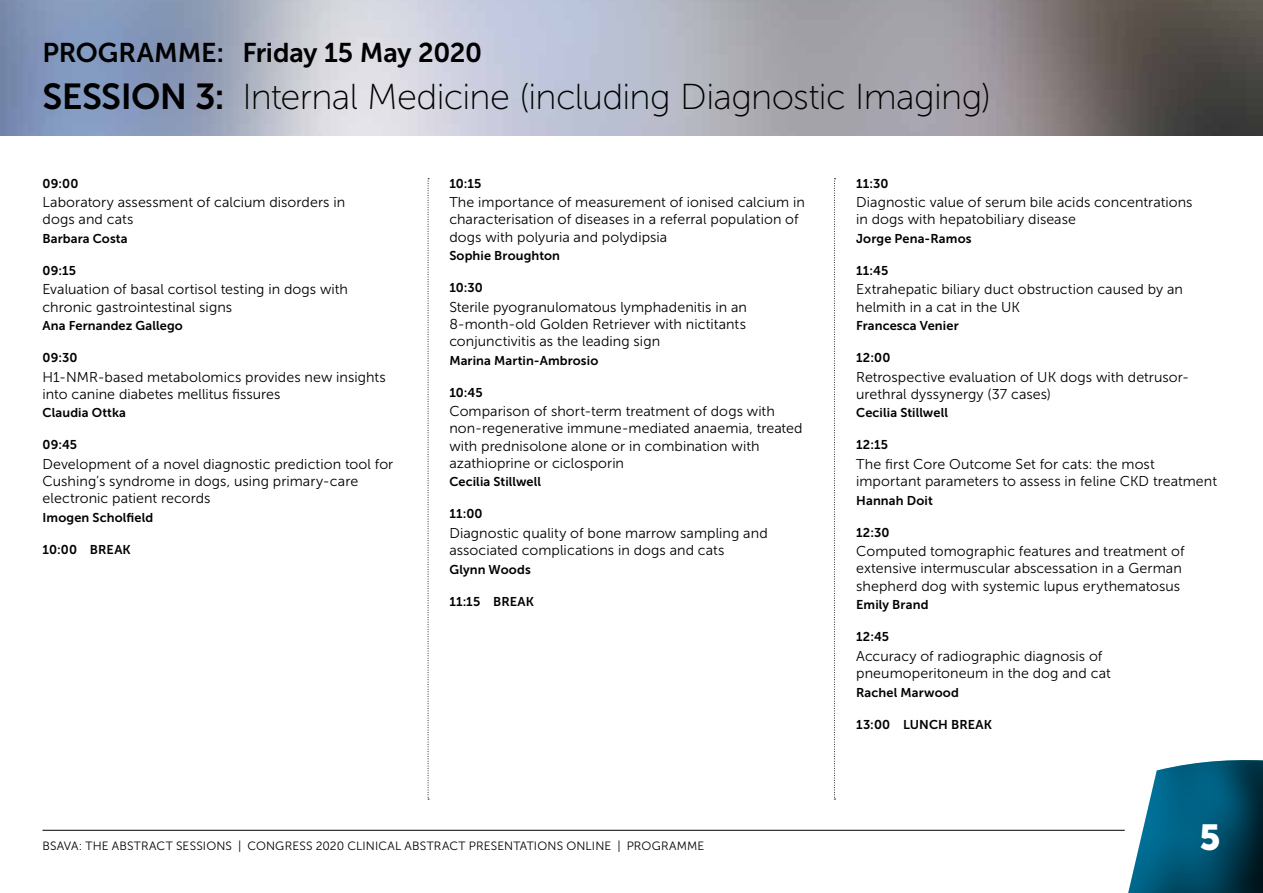
<style>
.page{position:relative;width:1263px;height:893px;background:#fff}
.page>*{position:absolute;margin:0;border:0;box-sizing:border-box;transform-origin:0 0}
.t1{font:36px "Museo Sans 100";letter-spacing:-.02em;color:#000}
.t2{font:36px "Museo Sans 900";color:#fff}
.t3{font:27px "Museo Sans 700";letter-spacing:-.01em;color:#000}
.t4{font:14.25px/17.2px "Museo Sans 300";letter-spacing:.005em;color:#000}
.t5{font:12.75px "Museo Sans 700";letter-spacing:.01em;color:#000}
.t6{font:12px "Museo Sans 300";letter-spacing:.015em;color:#000}
.s1{font-family:"Museo Sans 700"}
</style>
<div class="page">
<hr style="left:43px;top:830px;width:1082px;height:1px;background:#000">
<img style="left:0;top:0;width:1263px;height:136px">
<svg style="left:428px;top:178px;width:1px;height:622px"></svg>
<svg style="left:834px;top:178px;width:1px;height:622px"></svg>
<img style="left:1114px;top:760px;width:149px;height:133px">
<h2 class="t3" style="left:43px;top:37px;width:441px">PROGRAMME: Friday 15 May 2020</h2>
<h1 class="t1" style="left:43px;top:78px;width:950px"><span class="s1">SESSION 3:</span> Internal Medicine (including Diagnostic Imaging)</h1>
<p class="t5" style="left:43px;top:176px;width:37px">09:00</p>
<p class="t4" style="left:43px;top:194px;width:304px">Laboratory assessment of calcium disorders in dogs and cats</p>
<p class="t5" style="left:43px;top:231px;width:87px">Barbara Costa</p>
<p class="t5" style="left:43px;top:263px;width:35px">09:15</p>
<p class="t4" style="left:43px;top:281px;width:307px">Evaluation of basal cortisol testing in dogs with chronic gastrointestinal signs</p>
<p class="t5" style="left:43px;top:319px;width:142px">Ana Fernandez Gallego</p>
<p class="t5" style="left:43px;top:351px;width:36px">09:30</p>
<p class="t4" style="left:43px;top:368px;width:345px">H1-NMR-based metabolomics provides new insights into canine diabetes mellitus fissures</p>
<p class="t5" style="left:43px;top:406px;width:85px">Claudia Ottka</p>
<p class="t5" style="left:43px;top:438px;width:36px">09:45</p>
<p class="t4" style="left:43px;top:455px;width:352px">Development of a novel diagnostic prediction tool for<br>Cushing’s syndrome in dogs, using primary-care electronic patient records</p>
<p class="t5" style="left:43px;top:510px;width:112px">Imogen Scholfield</p>
<p class="t5" style="left:43px;top:542px;width:90px">10:00 BREAK</p>
<p class="t5" style="left:449px;top:176px;width:34px">10:15</p>
<p class="t4" style="left:449px;top:194px;width:357px">The importance of measurement of ionised calcium in characterisation of diseases in a referral population of dogs with polyuria and polydipsia</p>
<p class="t5" style="left:449px;top:249px;width:112px">Sophie Broughton</p>
<p class="t5" style="left:449px;top:281px;width:35px">10:30</p>
<p class="t4" style="left:449px;top:298px;width:299px;text-align:justify">Sterile pyogranulomatous lymphadenitis in an 8-month-old Golden Retriever with nictitants conjunctivitis as the leading sign</p>
<p class="t5" style="left:449px;top:353px;width:151px">Marina Martin-Ambrosio</p>
<p class="t5" style="left:449px;top:385px;width:35px">10:45</p>
<p class="t4" style="left:449px;top:403px;width:355px">Comparison of short-term treatment of dogs with non-regenerative immune-mediated anaemia, treated with prednisolone alone or in combination with azathioprine or ciclosporin</p>
<p class="t5" style="left:449px;top:475px;width:93px">Cecilia Stillwell</p>
<p class="t5" style="left:449px;top:507px;width:35px">11:00</p>
<p class="t4" style="left:449px;top:524px;width:320px">Diagnostic quality of bone marrow sampling and associated complications in dogs and cats</p>
<p class="t5" style="left:449px;top:562px;width:83px">Glynn Woods</p>
<p class="t5" style="left:449px;top:594px;width:86px">11:15 BREAK</p>
<p class="t6" style="left:43px;top:840px;width:663px">BSAVA: THE ABSTRACT SESSIONS | CONGRESS 2020 CLINICAL ABSTRACT PRESENTATIONS ONLINE | PROGRAMME</p>
<p class="t5" style="left:856px;top:176px;width:34px">11:30</p>
<p class="t4" style="left:856px;top:194px;width:338px">Diagnostic value of serum bile acids concentrations in dogs with hepatobiliary disease</p>
<p class="t5" style="left:856px;top:231px;width:117px">Jorge Pena-Ramos</p>
<p class="t5" style="left:856px;top:263px;width:34px">11:45</p>
<p class="t4" style="left:856px;top:281px;width:328px">Extrahepatic biliary duct obstruction caused by an helmith in a cat in the UK</p>
<p class="t5" style="left:856px;top:319px;width:104px">Francesca Venier</p>
<p class="t5" style="left:856px;top:351px;width:36px">12:00</p>
<p class="t4" style="left:856px;top:368px;width:335px">Retrospective evaluation of UK dogs with detrusor&shy;urethral dyssynergy (37 cases)</p>
<p class="t5" style="left:856px;top:406px;width:93px">Cecilia Stillwell</p>
<p class="t5" style="left:856px;top:438px;width:33px">12:15</p>
<p class="t4" style="left:856px;top:455px;width:362px">The first Core Outcome Set for cats: the most important parameters to assess in feline CKD treatment</p>
<p class="t5" style="left:856px;top:493px;width:78px">Hannah Doit</p>
<p class="t5" style="left:856px;top:525px;width:35px">12:30</p>
<p class="t4" style="left:856px;top:543px;width:330px">Computed tomographic features and treatment of extensive intermuscular abscessation in a German shepherd dog with systemic lupus erythematosus</p>
<p class="t5" style="left:856px;top:598px;width:74px">Emily Brand</p>
<p class="t5" style="left:856px;top:630px;width:35px">12:45</p>
<p class="t4" style="left:856px;top:647px;width:256px">Accuracy of radiographic diagnosis of pneumoperitoneum in the dog and cat</p>
<p class="t5" style="left:856px;top:685px;width:104px">Rachel Marwood</p>
<p class="t5" style="left:856px;top:717px;width:137px">13:00 LUNCH BREAK</p>
<h1 class="t2" style="left:1199px;top:817px;width:23px">5</h1>
</div>
